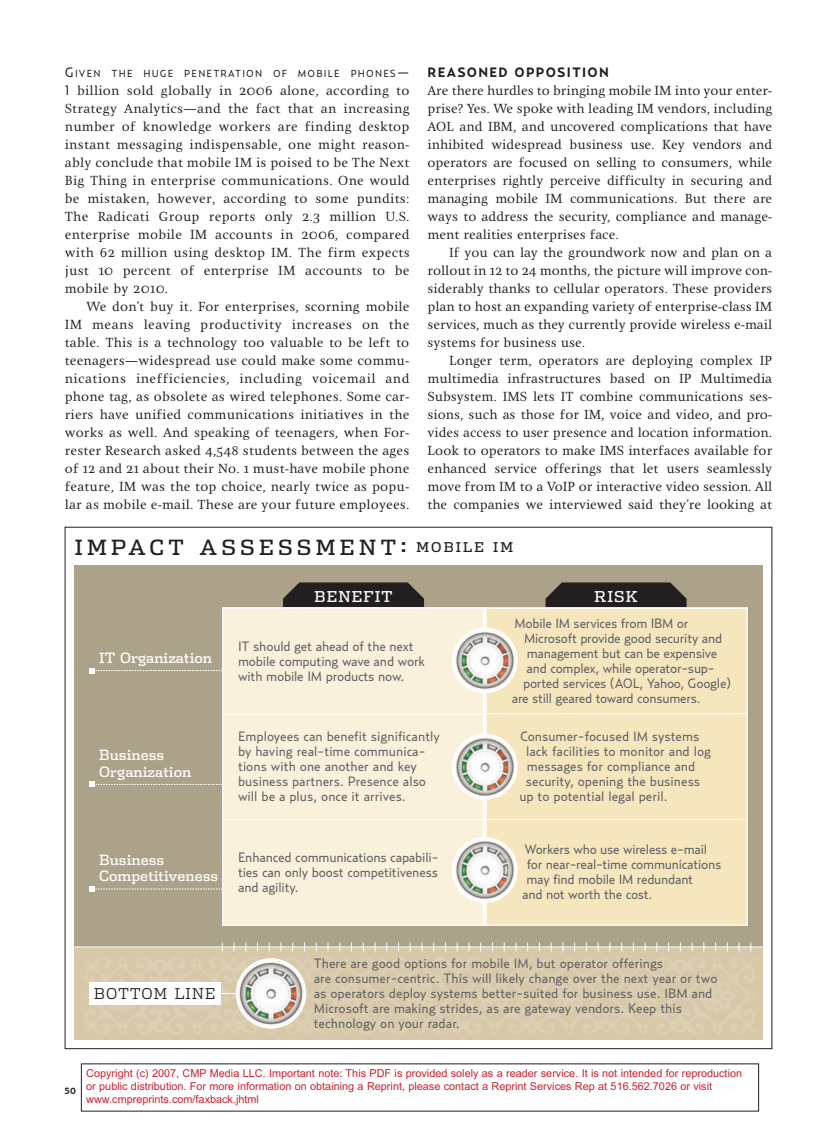
<style>
.page{position:relative;width:837px;height:1134px;background:#fff}
.page>*{position:absolute;margin:0;border:0;box-sizing:border-box;transform-origin:0 0}
.t1{font:21px "Dispatch";letter-spacing:.205em;color:#231f20}
.t2{font:15px "Dispatch";letter-spacing:.07em;color:#fff}
.t3{font:300 15px "Dispatch";letter-spacing:.075em;color:#231f20}
.t4{font:14.25px/16.5px "Dispatch";color:#fff}
.t5{font:13.5px/18px "Zingha";color:#231f20;text-align:justify}
.t6{font:13.5px/15px "Relay";letter-spacing:-.015em;color:#636366}
.t7{font:700 13.5px "Relay";letter-spacing:.1em;color:#231f20}
.t8{font:10.8px/13px "Arial";color:#cc1f2e}
.t9{font:10.2px "Relay";letter-spacing:.115em;color:#231f20}
.t10{font:700 9px "Relay";color:#231f20}
.s1{font-size:13.5px}
.s2{font-family:"Relay"}
</style>
<div class="page">
<div style="left:74px;top:566px;width:689px;height:381px;background:#aca289"></div>
<div style="left:74px;top:947px;width:689px;height:93px;background:#d6c8a9"></div>
<hr style="left:74px;top:947px;width:689px;height:1px;background:#fff">
<svg style="left:89px;top:668px;width:133px;height:5px"></svg>
<svg style="left:89px;top:782px;width:133px;height:5px"></svg>
<svg style="left:89px;top:886px;width:133px;height:6px"></svg>
<svg style="left:283px;top:582px;width:141px;height:26px;background:#373230"></svg>
<svg style="left:546px;top:582px;width:141px;height:26px;background:#37322f"></svg>
<div style="left:222px;top:608px;width:263px;height:106px;background:#f9f1db"></div>
<div style="left:485px;top:608px;width:262px;height:106px;background:#f6e6be"></div>
<div style="left:222px;top:714px;width:263px;height:105px;background:#f9f1db"></div>
<div style="left:485px;top:714px;width:262px;height:105px;background:#f6e6be"></div>
<div style="left:222px;top:819px;width:263px;height:107px;background:#f9f1db"></div>
<div style="left:485px;top:819px;width:262px;height:107px;background:#f6e6be"></div>
<hr style="left:222px;top:608px;width:1px;height:318px;background:#fff">
<svg style="left:483px;top:609px;width:4px;height:316px"></svg>
<hr style="left:747px;top:608px;width:1px;height:318px;background:#fff">
<hr style="left:222px;top:608px;width:525px;height:1px;background:#fff">
<hr style="left:222px;top:714px;width:525px;height:1px;background:#fff">
<hr style="left:222px;top:819px;width:525px;height:1px;background:#fff">
<hr style="left:222px;top:925px;width:525px;height:1px;background:#fff">
<div style="left:452px;top:627px;width:66px;height:66px;background:#fff;border-radius:50%"></div>
<img style="left:454px;top:629px;width:62px;height:62px;border-radius:50%">
<div style="left:452px;top:734px;width:66px;height:66px;background:#fff;border-radius:50%"></div>
<img style="left:454px;top:736px;width:62px;height:62px;border-radius:50%">
<div style="left:452px;top:837px;width:66px;height:66px;background:#fff;border-radius:50%"></div>
<img style="left:454px;top:839px;width:62px;height:62px;border-radius:50%">
<svg style="left:82px;top:942px;width:675px;height:87px"></svg>
<p class="t9" style="left:65px;top:67px;width:346px"><span class="s1">G</span>IVEN THE HUGE PENETRATION OF MOBILE PHONES<span class="s1">—</span></p>
<p class="t5" style="left:65px;top:81px;width:346px"><span class="s2">1</span> billion sold globally in 2006 alone, according to Strategy Analytics—and the fact that an increasing number of knowledge workers are finding desktop instant messaging indispensable, one might reason&shy;ably conclude that mobile IM is poised to be The Next Big Thing in enterprise communications. One would be mistaken, however, according to some pundits:<br>The Radicati Group reports only 2.3 million U.S. enterprise mobile IM accounts in 2006, compared with 62 million using desktop IM. The firm expects just 10 percent of enterprise IM accounts to be mobile by 2010.</p>
<p class="t5" style="left:65px;top:297px;width:346px;text-indent:22px">We don’t buy it. For enterprises, scorning mobile IM means leaving productivity increases on the table. This is a technology too valuable to be left to teenagers—widespread use could make some commu&shy;nications inefficiencies, including voicemail and phone tag, as obsolete as wired telephones. Some car&shy;riers have unified communications initiatives in the works as well. And speaking of teenagers, when For&shy;rester Research asked 4,548 students between the ages of 12 and 21 about their No. 1 must-have mobile phone feature, IM was the top choice, nearly twice as popu&shy;lar as mobile e-mail. These are your future employees.</p>
<p class="t7" style="left:428px;top:64px;width:183px">REASONED OPPOSITION</p>
<p class="t5" style="left:428px;top:81px;width:346px">Are there hurdles to bringing mobile IM into your enter&shy;prise? Yes. We spoke with leading IM vendors, including AOL and IBM, and uncovered complications that have inhibited widespread business use. Key vendors and operators are focused on selling to consumers, while enterprises rightly perceive difficulty in securing and managing mobile IM communications. But there are ways to address the security, compliance and manage&shy;ment realities enterprises face.</p>
<p class="t5" style="left:428px;top:243px;width:346px;text-indent:22px">If you can lay the groundwork now and plan on a rollout in 12 to 24 months, the picture will improve con&shy;siderably thanks to cellular operators. These providers plan to host an expanding variety of enterprise-class IM services, much as they currently provide wireless e-mail systems for business use.</p>
<p class="t5" style="left:428px;top:351px;width:346px;text-indent:22px">Longer term, operators are deploying complex IP multimedia infrastructures based on IP Multimedia Subsystem. IMS lets IT combine communications ses&shy;sions, such as those for IM, voice and video, and pro&shy;vides access to user presence and location information.<br>Look to operators to make IMS interfaces available for enhanced service offerings that let users seamlessly move from IM to a VoIP or interactive video session. All the companies we interviewed said they’re looking at</p>
<h1 class="t1" style="left:75px;top:535px;width:440px">IMPACT ASSESSMENT: <span class="s1">MOBILE IM</span></h1>
<p class="t4" style="left:99px;top:650px;width:114px">IT Organization</p>
<p class="t4" style="left:99px;top:747px;width:94px">Business<br>Organization</p>
<p class="t4" style="left:99px;top:852px;width:120px">Business<br>Competitiveness</p>
<p class="t2" style="left:315px;top:588px;width:79px">BENEFIT</p>
<p class="t2" style="left:595px;top:588px;width:45px">RISK</p>
<p class="t6" style="left:238px;top:639px;width:189px">IT should get ahead of the next mobile computing wave and work with mobile IM products now.</p>
<p class="t6" style="left:515px;top:616px;width:175px">Mobile IM services from IBM or</p>
<p class="t6" style="left:524px;top:631px;width:200px">Microsoft provide good security and</p>
<p class="t6" style="left:527px;top:646px;width:192px">management but can be expensive</p>
<p class="t6" style="left:527px;top:661px;width:190px">and complex, while operator-sup-</p>
<p class="t6" style="left:523px;top:676px;width:210px">ported services (AOL, Yahoo, Google)</p>
<p class="t6" style="left:512px;top:691px;width:190px">are still geared toward consumers.</p>
<p class="t6" style="left:238px;top:729px;width:204px">Employees can benefit significantly by having real-time communica&shy;tions with one another and key business partners. Presence also will be a plus, once it arrives.</p>
<p class="t6" style="left:520px;top:729px;width:181px">Consumer-focused IM systems</p>
<p class="t6" style="left:526px;top:744px;width:187px">lack facilities to monitor and log</p>
<p class="t6" style="left:527px;top:759px;width:170px">messages for compliance and</p>
<p class="t6" style="left:526px;top:774px;width:176px">security, opening the business</p>
<p class="t6" style="left:519px;top:789px;width:150px">up to potential legal peril.</p>
<p class="t6" style="left:238px;top:850px;width:202px;text-align:justify">Enhanced communications capabili&shy;ties can only boost competitiveness and agility.</p>
<p class="t6" style="left:525px;top:842px;width:184px">Workers who use wireless e-mail</p>
<p class="t6" style="left:527px;top:857px;width:196px">for near-real-time communications</p>
<p class="t6" style="left:526px;top:872px;width:168px">may find mobile IM redundant</p>
<p class="t6" style="left:522px;top:887px;width:132px">and not worth the cost.</p>
<p class="t3" style="left:94px;top:985px;width:123px">BOTTOM LINE</p>
<p class="t6" style="left:314px;top:956px;width:405px">There are good options for mobile IM, but operator offerings<br>are consumer-centric. This will likely change over the next year or two as operators deploy systems better-suited for business use. IBM and Microsoft are making strides, as are gateway vendors. Keep this technology on your radar.</p>
<p class="t10" style="left:65px;top:1085px;width:13px">50</p>
<p class="t8" style="left:86px;top:1067px;width:657px">Copyright (c) 2007, CMP Media LLC. Important note: This PDF is provided solely as a reader service. It is not intended for reproduction or public distribution. For more information on obtaining a Reprint, please contact a Reprint Services Rep at 516.562.7026 or visit www.cmpreprints.com/faxback.jhtml</p>
</div>
